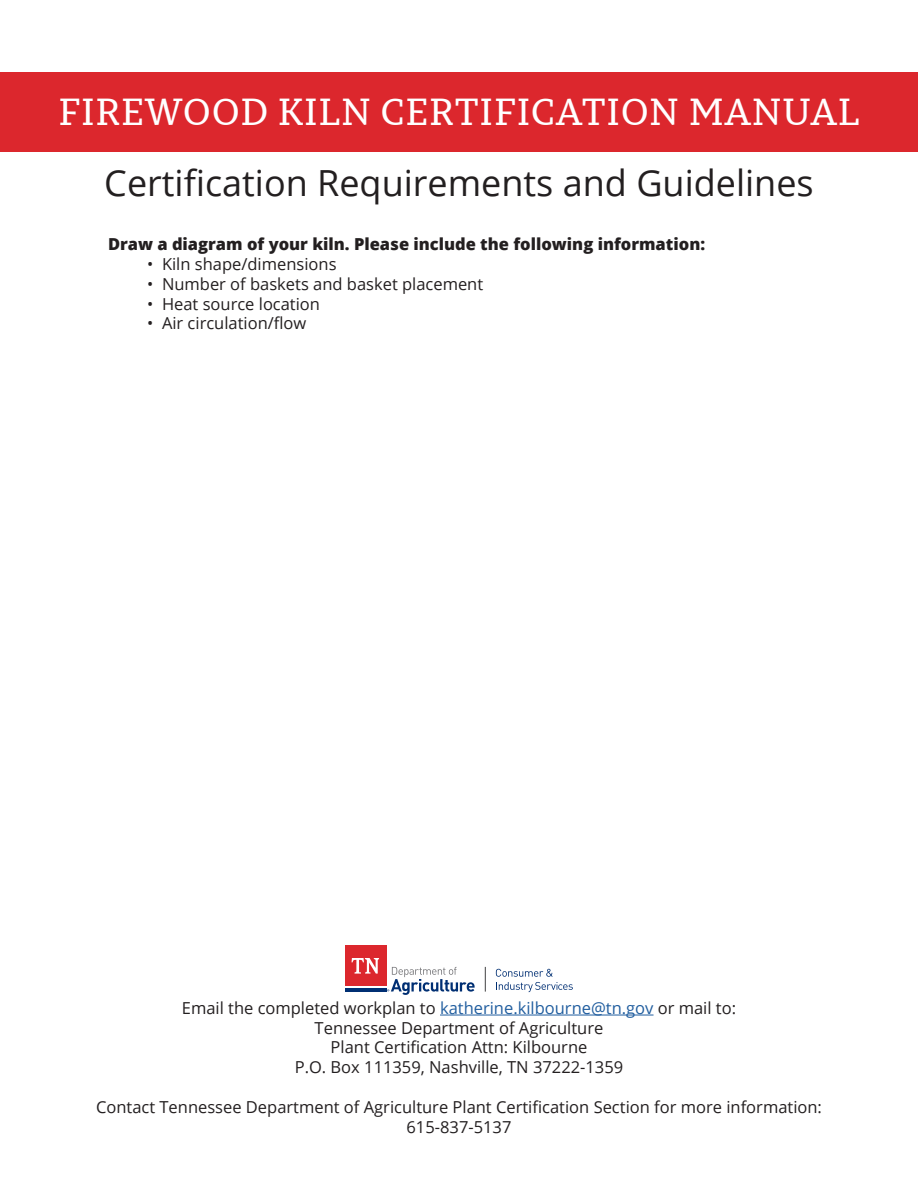
<style>
.page{position:relative;width:918px;height:1188px;background:#fff}
.page>*{position:absolute;margin:0;border:0;box-sizing:border-box;transform-origin:0 0}
.t1{font:37.5px "Permian Slab Serif Typeface";letter-spacing:.02em;color:#fff}
.t2{font:36px "Open Sans";color:#231f20}
.t3{font:16.5px "Open Sans";color:#231f20}
.t4{font:800 16.5px "Open Sans";color:#231f20}
.s1{color:#215e9f}
</style>
<div class="page">
<div style="left:0;top:72px;width:918px;height:80px;background:#dc272d"></div>
<hr style="left:440px;top:1015px;width:214px;height:1px;background:#215e9f">
<div style="left:345px;top:945px;width:42px;height:41px;background:#dc272d"></div>
<hr style="left:345px;top:988px;width:42px;height:3px;background:#002f73">
<svg style="left:352px;top:958px;width:27px;height:16px"></svg>
<svg style="left:485px;top:967px;width:1px;height:25px"></svg>
<svg style="left:496px;top:969px;width:77px;height:23px"></svg>
<svg style="left:387px;top:967px;width:88px;height:28px"></svg>
<p class="t1" style="left:58px;top:88px;width:803px">FIREWOOD KILN CERTIFICATION MANUAL</p>
<p class="t2" style="left:104px;top:159px;width:711px">Certification Requirements and Guidelines</p>
<p class="t4" style="left:108px;top:232px;width:599px">Draw a diagram of your kiln. Please include the following information:</p>
<p class="t3" style="left:147px;top:253px;width:191px">• Kiln shape/dimensions</p>
<p class="t3" style="left:147px;top:273px;width:338px">• Number of baskets and basket placement</p>
<p class="t3" style="left:147px;top:292px;width:175px">• Heat source location</p>
<p class="t3" style="left:147px;top:312px;width:161px">• Air circulation/flow</p>
<p class="t3" style="left:182px;top:996px;width:556px">Email the completed workplan to <span class="s1">katherine.kilbourne@tn.gov</span> or mail to:</p>
<p class="t3" style="left:315px;top:1016px;width:290px">Tennessee Department of Agriculture</p>
<p class="t3" style="left:331px;top:1036px;width:258px">Plant Certification Attn: Kilbourne</p>
<p class="t3" style="left:295px;top:1056px;width:330px">P.O. Box 111359, Nashville, TN 37222-1359</p>
<p class="t3" style="left:96px;top:1095px;width:727px">Contact Tennessee Department of Agriculture Plant Certification Section for more information:</p>
<p class="t3" style="left:407px;top:1115px;width:107px">615-837-5137</p>
</div>
